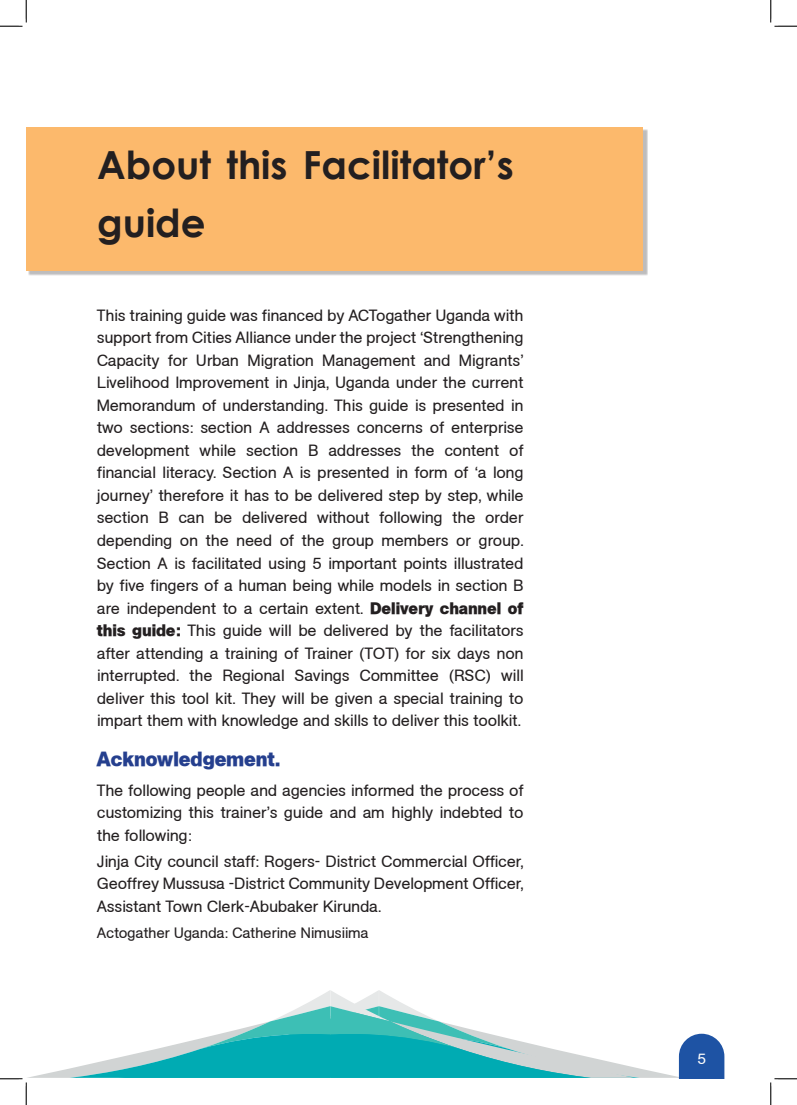
<style>
.page{position:relative;width:797px;height:1105px;background:#fff}
.page>*{position:absolute;margin:0;border:0;box-sizing:border-box;transform-origin:0 0}
.bodytext{font:700 38.75px/57.5px "Century Gothic";color:#231f20}
.bodytext-2{font:20px "Agent DB Bold";color:#253f8e}
.bodytext-3{font:16.25px/22.5px "Agent DB Normal";color:#231f20;text-align:justify}
.bodytext-4{font:15px "Agent DB Normal";color:#231f20}
.t1{font:15px "Agent DB Normal";color:#fffefc}
.s1{font-family:"Agent DB Bold"}
</style>
<div class="page">
<div style="left:28px;top:129px;width:620px;height:147px;background:#231f20;opacity:.3"></div>
<div style="left:26px;top:127px;width:617px;height:144px;background:#fcb96c"></div>
<svg style="left:0;top:0;width:27px;height:27px"></svg>
<svg style="left:0;top:990px;width:724px;height:115px"></svg>
<svg style="left:770px;top:0;width:27px;height:27px"></svg>
<svg style="left:770px;top:1078px;width:27px;height:27px"></svg>
<p class="bodytext" style="left:97px;top:135px;width:418px">About this Facilitator’s guide</p>
<p class="bodytext-3" style="left:97px;top:304px;width:428px">This training guide was financed by ACTogather Uganda with support from Cities Alliance under the project ‘Strengthening Capacity for Urban Migration Management and Migrants’ Livelihood Improvement in Jinja, Uganda under the current Memorandum of understanding. This guide is presented in two sections: section A addresses concerns of enterprise development while section B addresses the content of financial literacy. Section A is presented in form of ‘a long journey’ therefore it has to be delivered step by step, while section B can be delivered without following the order depending on the need of the group members or group.<br>Section A is facilitated using 5 important points illustrated by five fingers of a human being while models in section B are independent to a certain extent. <span class="s1">Delivery channel of this guide:</span> This guide will be delivered by the facilitators after attending a training of Trainer (TOT) for six days non interrupted. the Regional Savings Committee (RSC) will deliver this tool kit. They will be given a special training to impart them with knowledge and skills to deliver this toolkit.</p>
<p class="bodytext-2" style="left:97px;top:747px;width:185px">Acknowledgement.</p>
<p class="bodytext-3" style="left:97px;top:779px;width:428px">The following people and agencies informed the process of customizing this trainer’s guide and am highly indebted to the following:</p>
<p class="bodytext-3" style="left:97px;top:850px;width:428px">Jinja City council staff: Rogers- District Commercial Officer, Geoffrey Mussusa -District Community Development Officer, Assistant Town Clerk-Abubaker Kirunda.</p>
<p class="bodytext-4" style="left:97px;top:924px;width:273px">Actogather Uganda: Catherine Nimusiima</p>
<p class="t1" style="left:697px;top:1050px;width:10px">5</p>
</div>
